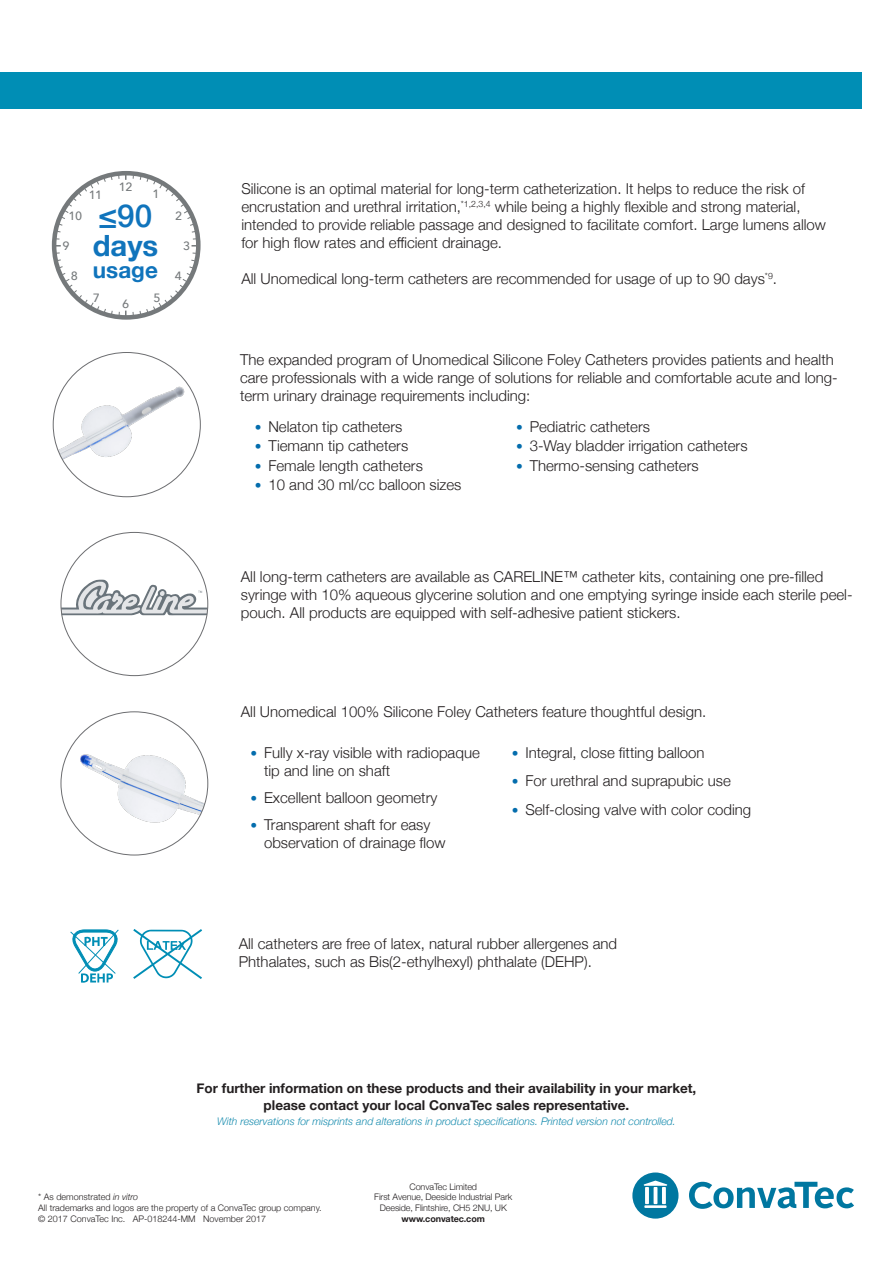
<style>
.page{position:relative;width:893px;height:1263px;background:#fff}
.page>*{position:absolute;margin:0;border:0;box-sizing:border-box;transform-origin:0 0}
.t1{font:500 31.5px "Helvetica Neue";color:#1074bc}
.t2{font:700 29.25px "Helvetica Neue";color:#1074bc}
.t3{font:700 22.5px "Helvetica Neue";color:#1074bc}
.t4{font:300 15px/18px "Helvetica Neue";color:#231f20}
.t5{font:700 13.5px/16.2px "Helvetica Neue";color:#231f20;text-align:center}
.t6{font:500 12px "Avenir Next";color:#75797b}
.t7{font:italic 300 10.5px "Helvetica Neue";color:#158bae}
.t8{font:300 9px "Helvetica Neue";color:#231f20}
.t9{font:700 9px "Helvetica Neue";letter-spacing:-.01em;color:#231f20}
.s1{font-size:13.5px;color:#046dad}
.s2{font-style:italic}
</style>
<div class="page">
<img style="left:53px;top:367px;width:147px;height:104px">
<img style="left:61px;top:712px;width:147px;height:143px">
<svg style="left:61px;top:579px;width:147px;height:36px"></svg>
<div style="left:52px;top:171px;width:149px;height:149px;border:5px solid #75797b;border-radius:50%"></div>
<svg style="left:125px;top:173px;width:2px;height:7px"></svg>
<svg style="left:54px;top:239px;width:7px;height:8px"></svg>
<svg style="left:57px;top:175px;width:55px;height:57px"></svg>
<svg style="left:119px;top:311px;width:8px;height:7px"></svg>
<svg style="left:56px;top:253px;width:57px;height:62px"></svg>
<svg style="left:140px;top:260px;width:55px;height:55px"></svg>
<svg style="left:192px;top:239px;width:7px;height:8px"></svg>
<svg style="left:140px;top:176px;width:56px;height:57px"></svg>
<svg style="left:689px;top:1182px;width:165px;height:27px"></svg>
<svg style="left:632px;top:1172px;width:46px;height:46px"></svg>
<svg style="left:70px;top:929px;width:49px;height:54px"></svg>
<svg style="left:133px;top:929px;width:69px;height:50px"></svg>
<div style="left:0;top:72px;width:861px;height:37px;background:#008eb5"></div>
<p class="t6" style="left:89px;top:184px;width:15px">11</p>
<p class="t6" style="left:119px;top:176px;width:15px">12</p>
<p class="t6" style="left:153px;top:184px;width:9px">1</p>
<p class="t6" style="left:68px;top:206px;width:15px">10</p>
<p class="t1" style="left:99px;top:191px;width:55px">≤90</p>
<p class="t2" style="left:93px;top:222px;width:67px">days</p>
<p class="t3" style="left:93px;top:252px;width:67px">usage</p>
<p class="t6" style="left:175px;top:206px;width:9px">2</p>
<p class="t6" style="left:63px;top:236px;width:9px">9</p>
<p class="t6" style="left:183px;top:236px;width:9px">3</p>
<p class="t6" style="left:71px;top:266px;width:9px">8</p>
<p class="t6" style="left:175px;top:266px;width:9px">4</p>
<p class="t6" style="left:93px;top:287px;width:9px">7</p>
<p class="t6" style="left:153px;top:287px;width:9px">5</p>
<p class="t6" style="left:122px;top:294px;width:9px">6</p>
<p class="t4" style="left:241px;top:178px;width:586px">Silicone is an optimal material for long-term catheterization. It helps to reduce the risk of encrustation and urethral irritation,<sup>*1,2,3,4</sup> while being a highly flexible and strong material, intended to provide reliable passage and designed to facilitate comfort. Large lumens allow for high flow rates and efficient drainage.</p>
<p class="t4" style="left:241px;top:268px;width:537px">All Unomedical long-term catheters are recommended for usage of up to 90 days<sup>*9</sup>.</p>
<p class="t4" style="left:240px;top:350px;width:599px">The expanded program of Unomedical Silicone Foley Catheters provides patients and health care professionals with a wide range of solutions for reliable and comfortable acute and long&shy;term urinary drainage requirements including:</p>
<p class="t4" style="left:255px;top:416px;width:149px"><span class="s1">•</span> Nelaton tip catheters</p>
<p class="t4" style="left:255px;top:436px;width:155px"><span class="s1">•</span> Tiemann tip catheters</p>
<p class="t4" style="left:255px;top:455px;width:169px"><span class="s1">•</span> Female length catheters</p>
<p class="t4" style="left:255px;top:475px;width:208px"><span class="s1">•</span> 10 and 30 ml/cc balloon sizes</p>
<p class="t4" style="left:516px;top:416px;width:135px"><span class="s1">•</span> Pediatric catheters</p>
<p class="t4" style="left:516px;top:436px;width:233px"><span class="s1">•</span> 3-Way bladder irrigation catheters</p>
<p class="t4" style="left:516px;top:455px;width:184px"><span class="s1">•</span> Thermo-sensing catheters</p>
<p class="t4" style="left:241px;top:567px;width:613px">All long-term catheters are available as CARELINE™ catheter kits, containing one pre-filled syringe with 10% aqueous glycerine solution and one emptying syringe inside each sterile peel&shy;pouch. All products are equipped with self-adhesive patient stickers.</p>
<p class="t4" style="left:241px;top:702px;width:467px">All Unomedical 100% Silicone Foley Catheters feature thoughtful design.</p>
<p class="t4" style="left:264px;top:742px;width:217px;text-indent:-14px"><span class="s1">•</span> Fully x-ray visible with radiopaque tip and line on shaft</p>
<p class="t4" style="left:250px;top:787px;width:188px"><span class="s1">•</span> Excellent balloon geometry</p>
<p class="t4" style="left:264px;top:814px;width:183px;text-indent:-14px"><span class="s1">•</span> Transparent shaft for easy observation of drainage flow</p>
<p class="t4" style="left:512px;top:742px;width:194px"><span class="s1">•</span> Integral, close fitting balloon</p>
<p class="t4" style="left:512px;top:771px;width:221px"><span class="s1">•</span> For urethral and suprapubic use</p>
<p class="t4" style="left:512px;top:799px;width:241px"><span class="s1">•</span> Self-closing valve with color coding</p>
<p class="t4" style="left:239px;top:934px;width:380px">All catheters are free of latex, natural rubber allergenes and<br>Phthalates, such as Bis(2-ethylhexyl) phthalate (DEHP).</p>
<p class="t5" style="left:197px;top:1081px;width:501px">For further information on these products and their availability in your market, please contact your local ConvaTec sales representative.</p>
<p class="t7" style="left:217px;top:1112px;width:460px">With reservations for misprints and alterations in product specifications. Printed version not controlled.</p>
<p class="t8" style="left:38px;top:1190px;width:102px">* As demonstrated <span class="s2">in vitro</span></p>
<p class="t8" style="left:38px;top:1200px;width:285px">All trademarks and logos are the property of a ConvaTec group company.</p>
<p class="t8" style="left:38px;top:1211px;width:229px">© 2017 ConvaTec Inc. AP-018244-MM November 2017</p>
<p class="t8" style="left:409px;top:1179px;width:69px">ConvaTec Limited</p>
<p class="t8" style="left:374px;top:1190px;width:139px">First Avenue, Deeside Industrial Park</p>
<p class="t8" style="left:380px;top:1201px;width:129px">Deeside, Flintshire, CH5 2NU, UK</p>
<p class="t9" style="left:402px;top:1212px;width:85px">www.convatec.com</p>
</div>
